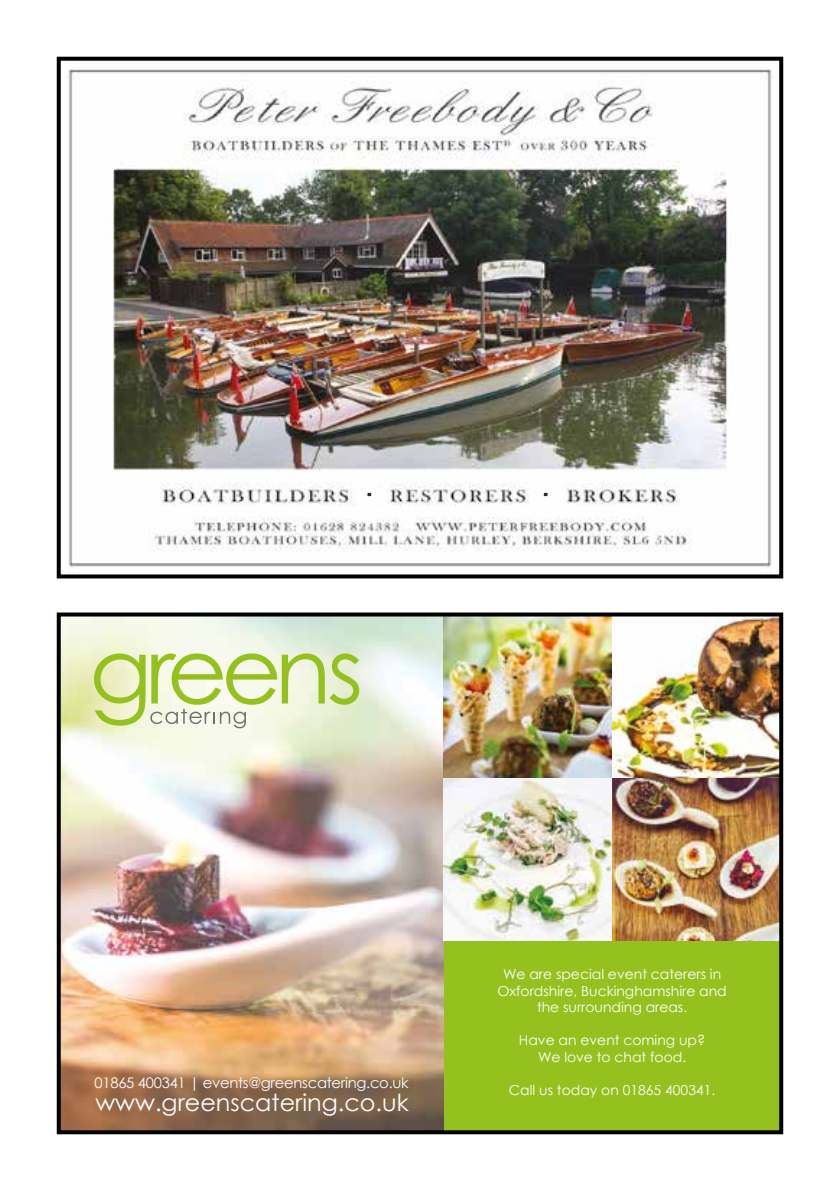
<style>
.page{position:relative;width:840px;height:1191px;background:#fff}
.page>*{position:absolute;margin:0;border:0;box-sizing:border-box;transform-origin:0 0}
.t1{font:23.6px "Century Gothic";color:#fff}
.t2{font:14.6px "Century Gothic";letter-spacing:-.02em;color:#fff}
.t3{font:13.8px/16.4px "Century Gothic";color:#fff;text-align:center}
</style>
<div class="page">
<img style="left:68px;top:68px;width:704px;height:505px">
<div style="left:57px;top:57px;width:725px;height:521px;border:4px solid #000"></div>
<div style="left:443px;top:940px;width:337px;height:192px;background:#95c11f"></div>
<img style="left:62px;top:617px;width:381px;height:512px">
<img style="left:443px;top:617px;width:334px;height:323px">
<svg style="left:94px;top:653px;width:265px;height:75px;background:#d6e4aa"></svg>
<div style="left:57px;top:612px;width:725px;height:522px;border:4px solid #000"></div>
<p class="t2" style="left:94px;top:1072px;width:315px">01865 400341 | events@greenscatering.co.uk</p>
<h1 class="t1" style="left:95px;top:1086px;width:314px">www.greenscatering.co.uk</h1>
<p class="t3" style="left:497px;top:965px;width:231px">We are special event caterers in<br>Oxfordshire, Buckinghamshire and the surrounding areas.</p>
<p class="t3" style="left:518px;top:1031px;width:188px">Have an event coming up?<br>We love to chat food.</p>
<p class="t3" style="left:508px;top:1081px;width:208px">Call us today on 01865 400341.</p>
</div>
